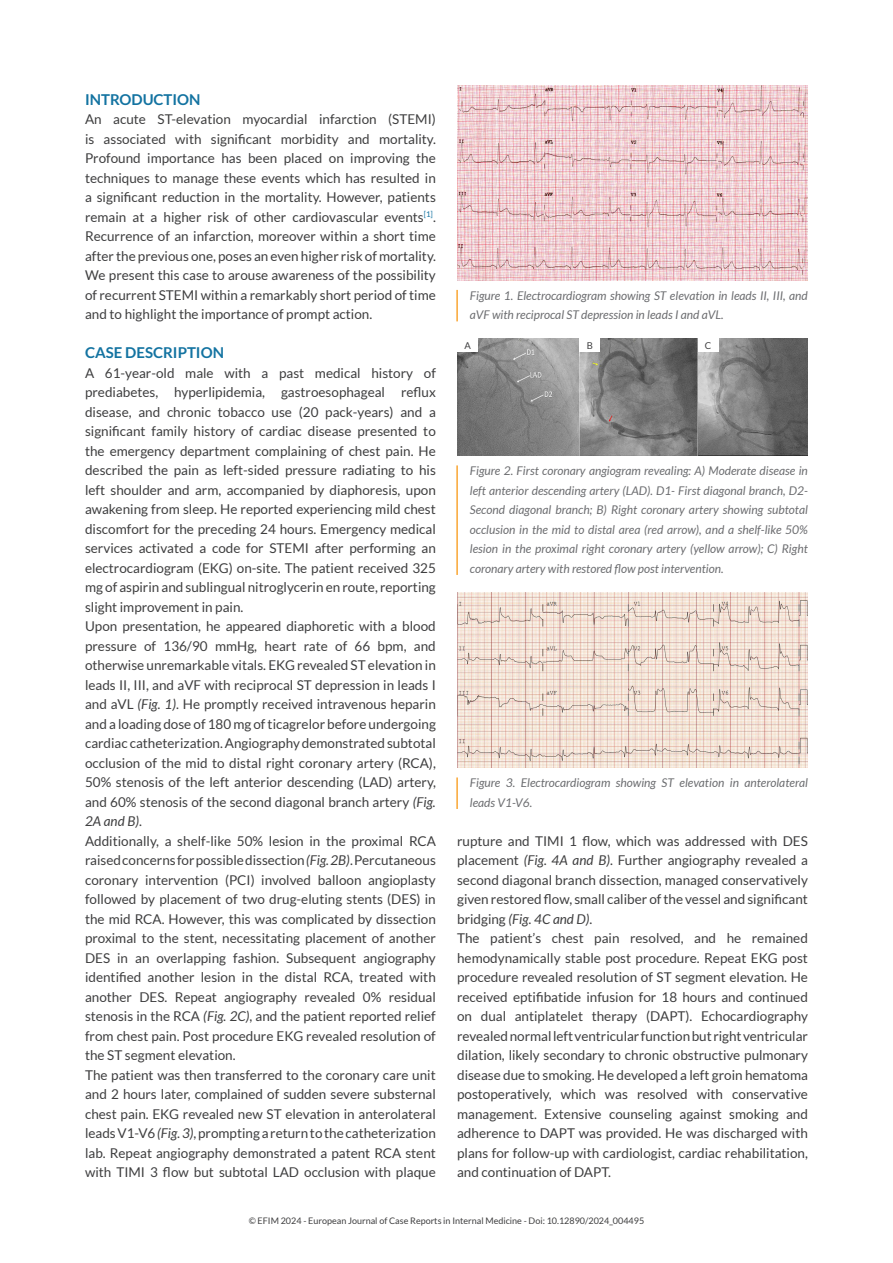
<style>
.page{position:relative;width:893px;height:1263px;background:#fff}
.page>*{position:absolute;margin:0;border:0;box-sizing:border-box;transform-origin:0 0}
.titoletti{font:700 15px "Lato";color:#1373a1}
.testo_normale{font:13.5px/19.5px "Lato";color:#3e3e3f;text-align:justify}
.dida{font:italic 12px/19.5px "Lato";color:#6c6d70}
.testo_normale-2{font:9.45px "Lato";color:#3e3e3f}
.t1{font:9px "Lato";color:#3e3e3f}
.s1{font-style:italic}
</style>
<div class="page">
<hr style="left:456px;top:290px;width:2px;height:31px;background:#faa633">
<hr style="left:456px;top:465px;width:2px;height:110px;background:#faa633">
<img style="left:457px;top:85px;width:351px;height:195px">
<img style="left:457px;top:339px;width:351px;height:117px">
<hr style="left:456px;top:777px;width:2px;height:32px;background:#faa633">
<img style="left:457px;top:592px;width:351px;height:176px">
<div style="left:457px;top:339px;width:21px;height:13px;background:#fff"></div>
<div style="left:579px;top:339px;width:21px;height:13px;background:#fff"></div>
<div style="left:698px;top:339px;width:21px;height:13px;background:#fff"></div>
<p class="titoletti" style="left:85px;top:90px;width:117px">INTRODUCTION</p>
<p class="testo_normale" style="left:85px;top:109px;width:352px">An acute ST-elevation myocardial infarction (STEMI) is associated with significant morbidity and mortality.<br>Profound importance has been placed on improving the techniques to manage these events which has resulted in a significant reduction in the mortality. However, patients remain at a higher risk of other cardiovascular events<sup>[1]</sup>.<br>Recurrence of an infarction, moreover within a short time after the previous one, poses an even higher risk of mortality.<br>We present this case to arouse awareness of the possibility of recurrent STEMI within a remarkably short period of time and to highlight the importance of prompt action.</p>
<p class="titoletti" style="left:85px;top:344px;width:140px">CASE DESCRIPTION</p>
<p class="testo_normale" style="left:85px;top:363px;width:352px">A 61-year-old male with a past medical history of prediabetes, hyperlipidemia, gastroesophageal reflux disease, and chronic tobacco use (20 pack-years) and a significant family history of cardiac disease presented to the emergency department complaining of chest pain. He described the pain as left-sided pressure radiating to his left shoulder and arm, accompanied by diaphoresis, upon awakening from sleep. He reported experiencing mild chest discomfort for the preceding 24 hours. Emergency medical services activated a code for STEMI after performing an electrocardiogram (EKG) on-site. The patient received 325 mg of aspirin and sublingual nitroglycerin en route, reporting slight improvement in pain.</p>
<p class="testo_normale" style="left:85px;top:616px;width:352px">Upon presentation, he appeared diaphoretic with a blood pressure of 136/90 mmHg, heart rate of 66 bpm, and otherwise unremarkable vitals. EKG revealed ST elevation in leads II, III, and aVF with reciprocal ST depression in leads I and aVL <span class="s1">(Fig. 1)</span>. He promptly received intravenous heparin and a loading dose of 180 mg of ticagrelor before undergoing cardiac catheterization. Angiography demonstrated subtotal occlusion of the mid to distal right coronary artery (RCA), 50% stenosis of the left anterior descending (LAD) artery, and 60% stenosis of the second diagonal branch artery <span class="s1">(Fig.<br>2A and B)</span>.</p>
<p class="testo_normale" style="left:85px;top:831px;width:352px">Additionally, a shelf-like 50% lesion in the proximal RCA raised concerns for possible dissection <span class="s1">(Fig. 2B)</span>. Percutaneous coronary intervention (PCI) involved balloon angioplasty followed by placement of two drug-eluting stents (DES) in the mid RCA. However, this was complicated by dissection proximal to the stent, necessitating placement of another DES in an overlapping fashion. Subsequent angiography identified another lesion in the distal RCA, treated with another DES. Repeat angiography revealed 0% residual stenosis in the RCA <span class="s1">(Fig. 2C)</span>, and the patient reported relief from chest pain. Post procedure EKG revealed resolution of the ST segment elevation.</p>
<p class="testo_normale" style="left:85px;top:1065px;width:352px">The patient was then transferred to the coronary care unit and 2 hours later, complained of sudden severe substernal chest pain. EKG revealed new ST elevation in anterolateral leads V1-V6 <span class="s1">(Fig. 3)</span>, prompting a return to the catheterization lab. Repeat angiography demonstrated a patent RCA stent with TIMI 3 flow but subtotal LAD occlusion with plaque</p>
<p class="dida" style="left:470px;top:286px;width:340px">Figure 1. Electrocardiogram showing ST elevation in leads II, III, and aVF with reciprocal ST depression in leads I and aVL.</p>
<p class="testo_normale-2" style="left:464px;top:340px;width:8px">A</p>
<p class="testo_normale-2" style="left:587px;top:340px;width:8px">B</p>
<p class="testo_normale-2" style="left:705px;top:340px;width:8px">C</p>
<p class="dida" style="left:470px;top:461px;width:340px;text-align:justify">Figure 2. First coronary angiogram revealing: A) Moderate disease in left anterior descending artery (LAD). D1- First diagonal branch, D2- Second diagonal branch; B) Right coronary artery showing subtotal occlusion in the mid to distal area (red arrow), and a shelf-like 50% lesion in the proximal right coronary artery (yellow arrow); C) Right coronary artery with restored flow post intervention.</p>
<p class="dida" style="left:470px;top:773px;width:340px">Figure 3. Electrocardiogram showing ST elevation in anterolateral leads V1-V6.</p>
<p class="testo_normale" style="left:457px;top:831px;width:352px">rupture and TIMI 1 flow, which was addressed with DES placement <span class="s1">(Fig. 4A and B)</span>. Further angiography revealed a second diagonal branch dissection, managed conservatively given restored flow, small caliber of the vessel and significant bridging <span class="s1">(Fig. 4C and D)</span>.</p>
<p class="testo_normale" style="left:457px;top:928px;width:352px">The patient’s chest pain resolved, and he remained hemodynamically stable post procedure. Repeat EKG post procedure revealed resolution of ST segment elevation. He received eptifibatide infusion for 18 hours and continued on dual antiplatelet therapy (DAPT). Echocardiography revealed normal left ventricular function but right ventricular dilation, likely secondary to chronic obstructive pulmonary disease due to smoking. He developed a left groin hematoma postoperatively, which was resolved with conservative management. Extensive counseling against smoking and adherence to DAPT was provided. He was discharged with plans for follow-up with cardiologist, cardiac rehabilitation, and continuation of DAPT.</p>
<p class="t1" style="left:249px;top:1215px;width:397px">© EFIM 2024 - European Journal of Case Reports in Internal Medicine - Doi: 10.12890/2024_004495</p>
</div>
